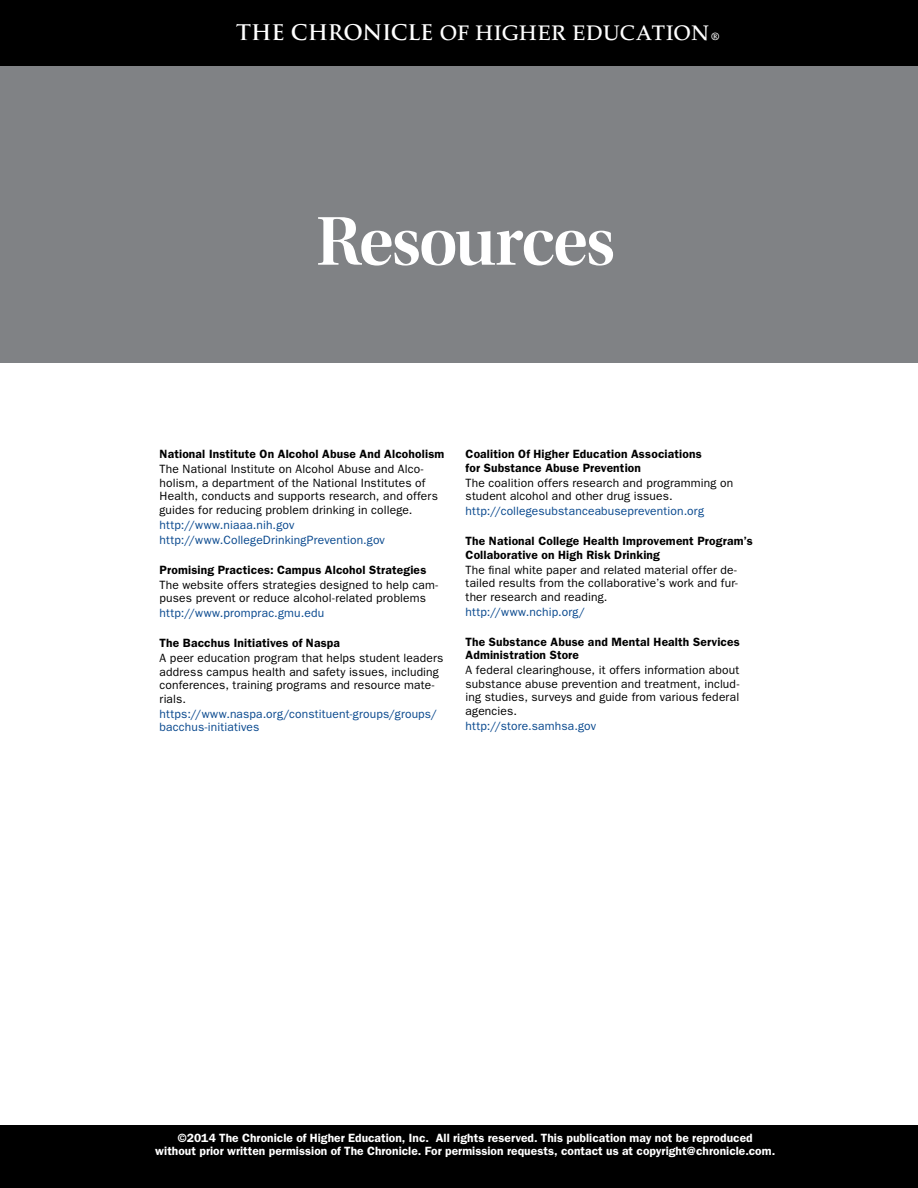
<style>
.page{position:relative;width:918px;height:1188px;background:#fff}
.page>*{position:absolute;margin:0;border:0;box-sizing:border-box;transform-origin:0 0}
.t1{font:72px "Utopia Std Semibold Disp";letter-spacing:-.025em;color:#fff}
.t2{font:500 21px "Palatino LT Std";letter-spacing:.02em;color:#fff}
.t3{font:12px/13.5px "ITC Franklin Gothic Std";letter-spacing:.015em;color:#000}
.t4{font:600 12px/13.5px "ITC Franklin Gothic Std";letter-spacing:.015em;color:#000}
.t5{font:12px/15px "ITC Franklin Gothic Std";letter-spacing:.015em;color:#08488e}
.t6{font:600 12px/13.5px "ITC Franklin Gothic Std";letter-spacing:.005em;color:#fff;text-align:center}
.s1{font-family:"Trajan Pro";font-weight:700}
.s2{font-size:10.5px}
</style>
<div class="page">
<div style="left:1px;top:0;width:917px;height:362px;background:#808285"></div>
<div style="left:1px;top:0;width:917px;height:65px;background:#000"></div>
<div style="left:1px;top:1125px;width:917px;height:63px;background:#000"></div>
<h2 class="t2" style="left:236px;top:21px;width:485px"><span class="s1">THE CHRONICLE</span> OF HIGHER EDUCATION <span class="s2">®</span></h2>
<h1 class="t1" style="left:316px;top:202px;width:300px">Resources</h1>
<p class="t4" style="left:160px;top:447px;width:286px">National Institute On Alcohol Abuse And Alcoholism</p>
<p class="t3" style="left:160px;top:462px;width:280px">The National Institute on Alcohol Abuse and Alco&shy;holism, a department of the National Institutes of Health, conducts and supports research, and offers guides for reducing problem drinking in college.</p>
<p class="t5" style="left:160px;top:517px;width:227px">http://www.niaaa.nih.gov http://www.CollegeDrinkingPrevention.gov</p>
<p class="t4" style="left:160px;top:563px;width:268px">Promising Practices: Campus Alcohol Strategies</p>
<p class="t3" style="left:160px;top:578px;width:280px">The website offers strategies designed to help cam&shy;puses prevent or reduce alcohol-related problems</p>
<p class="t5" style="left:160px;top:606px;width:166px">http://www.promprac.gmu.edu</p>
<p class="t4" style="left:160px;top:636px;width:182px">The Bacchus Initiatives of Naspa</p>
<p class="t3" style="left:160px;top:651px;width:285px">A peer education program that helps student leaders address campus health and safety issues, including conferences, training programs and resource mate&shy;rials.</p>
<p class="t5" style="left:160px;top:707px;width:279px;line-height:13.5px">https://www.naspa.org/constituent-groups/groups/ bacchus-initiatives</p>
<p class="t4" style="left:466px;top:447px;width:238px">Coalition Of Higher Education Associations for Substance Abuse Prevention</p>
<p class="t3" style="left:466px;top:476px;width:269px">The coalition offers research and programming on student alcohol and other drug issues.</p>
<p class="t5" style="left:466px;top:504px;width:240px">http://collegesubstanceabuseprevention.org</p>
<p class="t4" style="left:466px;top:534px;width:289px">The National College Health Improvement Program’s<br>Collaborative on High Risk Drinking</p>
<p class="t3" style="left:466px;top:563px;width:274px;text-align:justify">The final white paper and related material offer de&shy;tailed results from the collaborative’s work and fur&shy;ther research and reading.</p>
<p class="t5" style="left:466px;top:604px;width:121px">http://www.nchip.org/</p>
<p class="t4" style="left:466px;top:635px;width:276px">The Substance Abuse and Mental Health Services<br>Administration Store</p>
<p class="t3" style="left:466px;top:663px;width:275px;text-align:justify">A federal clearinghouse, it offers information about substance abuse prevention and treatment, includ&shy;ing studies, surveys and guide from various federal agencies.</p>
<p class="t5" style="left:466px;top:718px;width:132px">http://store.samhsa.gov</p>
<p class="t6" style="left:155px;top:1131px;width:621px">©2014 The Chronicle of Higher Education, Inc. All rights reserved. This publication may not be reproduced<br>without prior written permission of The Chronicle. For permission requests, contact us at copyright@chronicle.com.</p>
</div>
